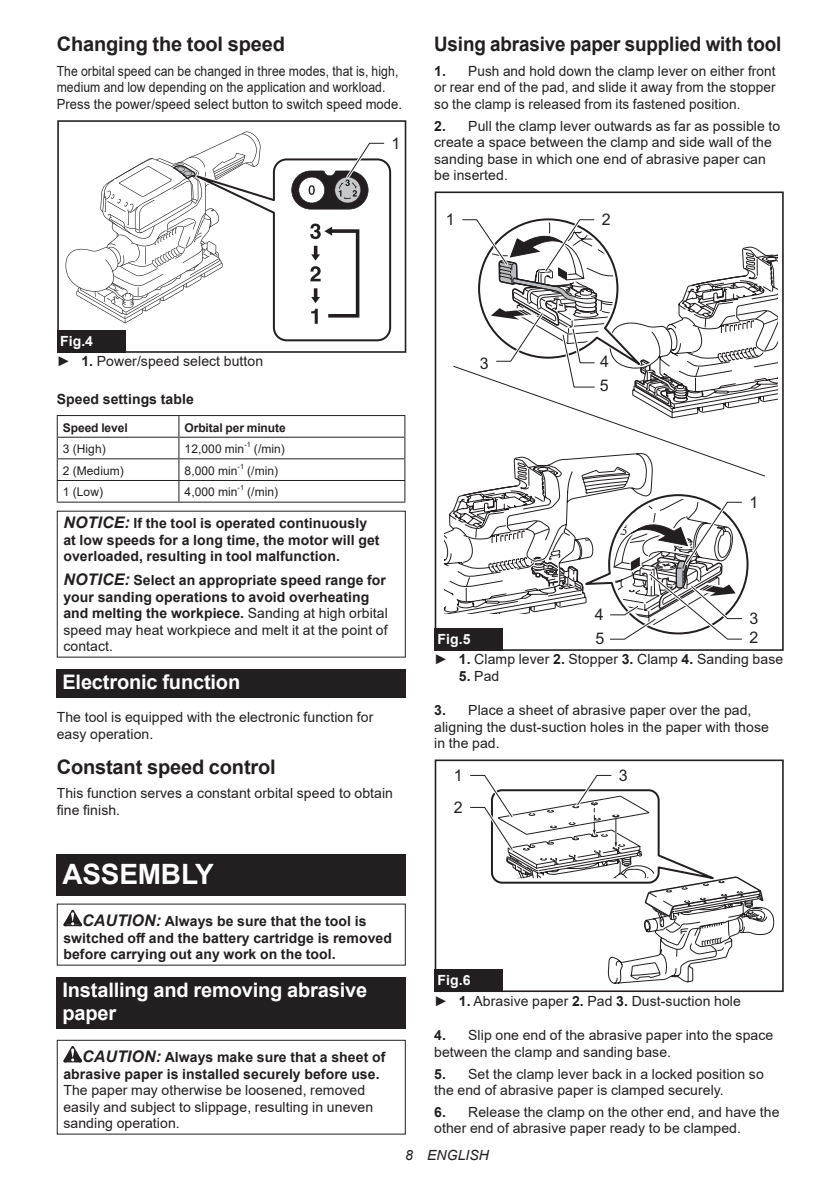
<style>
.page{position:relative;width:840px;height:1191px;background:#fff}
.page>*{position:absolute;margin:0;border:0;box-sizing:border-box;transform-origin:0 0}
.t1{font:700 28px "Arial";letter-spacing:-.01em;color:#fff}
.t2{font:700 20px/23.4px "Arial";letter-spacing:-.01em;color:#fff}
.t3{font:700 20px "Arial";letter-spacing:-.01em;color:#231f20}
.t4{font:700 20px "Arial";letter-spacing:-.01em;color:#231f20;scale:.94 1}
.t5{font:16px/23.4px "Arial";color:#231f20}
.t6{font:14px/16.4px "Arial";letter-spacing:.005em;color:#231f20}
.t7{font:700 14px/16.4px "Arial";letter-spacing:.005em;color:#231f20}
.t8{font:14px/16.4px "Arial";letter-spacing:.005em;color:#231f20;scale:.87 1}
.t9{font:italic 14px "Arial";letter-spacing:.005em;color:#231f20}
.t10{font:12px "Arial";letter-spacing:.005em;color:#231f20}
.t11{font:700 12px "Arial";letter-spacing:-.01em;color:#231f20}
.t12{font:7.2px "Arial";color:#231f20}
.s1{font-weight:700}
.s2{font-weight:700;color:#fff}
.s3{font-style:italic;font-size:16px}
.s4{font-weight:400}
</style>
<div class="page">
<svg style="left:57px;top:120px;width:349px;height:233px"></svg>
<svg style="left:65px;top:132px;width:327px;height:210px"></svg>
<div style="left:57px;top:330px;width:68px;height:23px;background:#231f20"></div>
<hr style="left:57px;top:415px;width:122px;height:1px;background:#231f20">
<hr style="left:179px;top:415px;width:226px;height:1px;background:#231f20">
<hr style="left:57px;top:437px;width:122px;height:1px;background:#231f20">
<hr style="left:179px;top:437px;width:226px;height:1px;background:#231f20">
<hr style="left:57px;top:458px;width:122px;height:1px;background:#231f20">
<hr style="left:179px;top:458px;width:226px;height:1px;background:#231f20">
<hr style="left:57px;top:480px;width:122px;height:1px;background:#231f20">
<svg style="left:57px;top:416px;width:1px;height:85px"></svg>
<hr style="left:179px;top:480px;width:226px;height:1px;background:#231f20">
<svg style="left:178px;top:416px;width:1px;height:85px"></svg>
<svg style="left:404px;top:416px;width:1px;height:85px"></svg>
<hr style="left:57px;top:501px;width:122px;height:1px;background:#231f20">
<hr style="left:179px;top:501px;width:226px;height:1px;background:#231f20">
<div style="left:57px;top:669px;width:348px;height:28px;background:#231f20"></div>
<div style="left:57px;top:854px;width:348px;height:41px;background:#231f20"></div>
<svg style="left:63px;top:909px;width:19px;height:17px"></svg>
<div style="left:57px;top:977px;width:348px;height:52px;background:#231f20"></div>
<svg style="left:63px;top:1046px;width:19px;height:16px"></svg>
<div style="left:57px;top:1039px;width:348px;height:95px;border:1px solid #231f20"></div>
<svg style="left:444px;top:191px;width:333px;height:460px"></svg>
<div style="left:434px;top:628px;width:68px;height:23px;background:#231f20"></div>
<div style="left:434px;top:759px;width:349px;height:233px;border:2px solid #231f20"></div>
<svg style="left:470px;top:774px;width:303px;height:210px"></svg>
<div style="left:434px;top:969px;width:68px;height:23px;background:#231f20"></div>
<h2 class="t3" style="left:57px;top:30px;width:230px">Changing the tool speed</h2>
<p class="t8" style="left:57px;top:63px;width:398px">The orbital speed can be changed in three modes, that is, high, medium and low depending on the application and workload.<br>Press the power/speed select button to switch speed mode.</p>
<p class="t5" style="left:391px;top:131px;width:10px">1</p>
<h2 class="t4" style="left:434px;top:30px;width:370px">Using abrasive paper supplied with tool</h2>
<p class="t6" style="left:434px;top:63px;width:343px;text-align:justify"><span class="s1">1.</span> Push and hold down the clamp lever on either front or rear end of the pad, and slide it away from the stopper so the clamp is released from its fastened position.</p>
<p class="t6" style="left:434px;top:118px;width:347px"><span class="s1">2.</span> Pull the clamp lever outwards as far as possible to create a space between the clamp and side wall of the sanding base in which one end of abrasive paper can be inserted.</p>
<p class="t5" style="left:445px;top:208px;width:10px">1</p>
<p class="t5" style="left:601px;top:208px;width:10px">2</p>
<p class="t6" style="left:57px;top:331px;width:208px;line-height:20.2px"><span class="s2">Fig.4<br></span>► <span class="s1">1.</span> Power/speed select button</p>
<p class="t7" style="left:57px;top:391px;width:138px">Speed settings table</p>
<p class="t11" style="left:63px;top:419px;width:66px">Speed level</p>
<p class="t11" style="left:184px;top:419px;width:103px">Orbital per minute</p>
<p class="t10" style="left:63px;top:441px;width:44px">3 (High)</p>
<p class="t10" style="left:184px;top:441px;width:61px">12,000 min</p>
<p class="t12" style="left:244px;top:440px;width:8px">-1</p>
<p class="t10" style="left:254px;top:441px;width:33px">(/min)</p>
<p class="t10" style="left:63px;top:462px;width:62px">2 (Medium)</p>
<p class="t10" style="left:184px;top:462px;width:54px">8,000 min</p>
<p class="t12" style="left:237px;top:461px;width:8px">-1</p>
<p class="t10" style="left:247px;top:462px;width:33px">(/min)</p>
<p class="t10" style="left:63px;top:484px;width:42px">1 (Low)</p>
<p class="t10" style="left:184px;top:484px;width:54px">4,000 min</p>
<p class="t12" style="left:237px;top:483px;width:8px">-1</p>
<p class="t10" style="left:247px;top:484px;width:33px">(/min)</p>
<p class="t7" style="left:63px;top:515px;width:317px"><span class="s3">NOTICE:</span> If the tool is operated continuously at low speeds for a long time, the motor will get overloaded, resulting in tool malfunction.</p>
<p class="t7" style="left:63px;top:572px;width:326px"><span class="s3">NOTICE:</span> Select an appropriate speed range for your sanding operations to avoid overheating and melting the workpiece. <span class="s4">Sanding at high orbital speed may heat workpiece and melt it at the point of contact.</span></p>
<h2 class="t2" style="left:62px;top:670px;width:179px">Electronic function</h2>
<p class="t6" style="left:57px;top:709px;width:318px">The tool is equipped with the electronic function for easy operation.</p>
<h2 class="t3" style="left:57px;top:752px;width:220px">Constant speed control</h2>
<p class="t6" style="left:57px;top:785px;width:337px">This function serves a constant orbital speed to obtain fine finish.</p>
<h1 class="t1" style="left:62px;top:854px;width:153px">ASSEMBLY</h1>
<p class="t7" style="left:63px;top:913px;width:330px;text-indent:19px"><span class="s3">CAUTION:</span> Always be sure that the tool is switched off and the battery cartridge is removed before carrying out any work on the tool.</p>
<h2 class="t2" style="left:62px;top:978px;width:306px">Installing and removing abrasive paper</h2>
<p class="t7" style="left:63px;top:1049px;width:323px;text-indent:19px"><span class="s3">CAUTION:</span> Always make sure that a sheet of abrasive paper is installed securely before use.</p>
<p class="t6" style="left:63px;top:1082px;width:311px">The paper may otherwise be loosened, removed easily and subject to slippage, resulting in uneven sanding operation.</p>
<p class="t5" style="left:479px;top:351px;width:10px">3</p>
<p class="t5" style="left:599px;top:350px;width:10px">4</p>
<p class="t5" style="left:599px;top:374px;width:10px">5</p>
<p class="t5" style="left:749px;top:490px;width:10px">1</p>
<p class="t5" style="left:594px;top:603px;width:11px">4<br>5</p>
<p class="t5" style="left:749px;top:607px;width:10px">3</p>
<p class="t6" style="left:434px;top:629px;width:350px;line-height:20.2px"><span class="s2">Fig.5<br></span>► <span class="s1">1.</span> Clamp lever <span class="s1">2.</span> Stopper <span class="s1">3.</span> Clamp <span class="s1">4.</span> Sanding base</p>
<p class="t6" style="left:458px;top:667px;width:42px"><span class="s1">5.</span> Pad</p>
<p class="t6" style="left:434px;top:702px;width:336px"><span class="s1">3.</span> Place a sheet of abrasive paper over the pad, aligning the dust-suction holes in the paper with those in the pad.</p>
<p class="t5" style="left:453px;top:759px;width:10px;line-height:32px">1<br>2</p>
<p class="t5" style="left:618px;top:763px;width:10px">3</p>
<p class="t5" style="left:749px;top:626px;width:10px">2</p>
<p class="t6" style="left:434px;top:970px;width:308px;line-height:20.2px"><span class="s2">Fig.6<br></span>► <span class="s1">1.</span> Abrasive paper <span class="s1">2.</span> Pad <span class="s1">3.</span> Dust-suction hole</p>
<p class="t6" style="left:434px;top:1027px;width:340px"><span class="s1">4.</span> Slip one end of the abrasive paper into the space between the clamp and sanding base.</p>
<p class="t6" style="left:434px;top:1065px;width:331px"><span class="s1">5.</span> Set the clamp lever back in a locked position so the end of abrasive paper is clamped securely.</p>
<p class="t6" style="left:434px;top:1103px;width:346px"><span class="s1">6.</span> Release the clamp on the other end, and have the other end of abrasive paper ready to be clamped.</p>
<p class="t9" style="left:405px;top:1146px;width:85px">8 ENGLISH</p>
</div>
